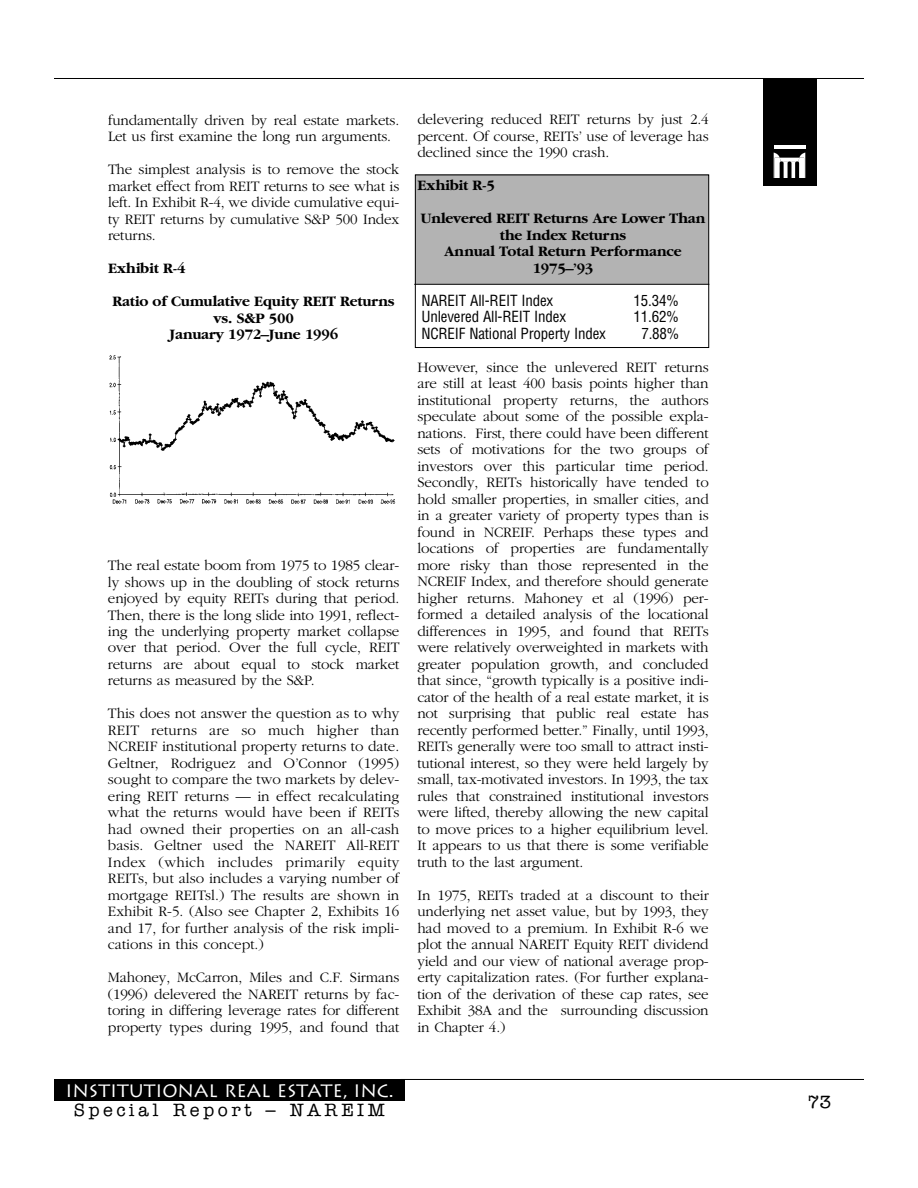
<style>
.page{position:relative;width:918px;height:1188px;background:#fff}
.page>*{position:absolute;margin:0;border:0;box-sizing:border-box;transform-origin:0 0}
.t1{font:18px "Lithos";color:#fff}
.t2{font:500 18px "American Typewriter";letter-spacing:.2em;color:#000}
.t3{font:300 15px/16.5px "Garamond";letter-spacing:-.01em;color:#000;text-align:justify}
.t4{font:700 15px/16.5px "Garamond";letter-spacing:-.01em;color:#000;text-align:center}
.t5{font:condensed 15px "Helvetica";letter-spacing:-.01em;color:#000}
</style>
<div class="page">
<div style="left:415px;top:174px;width:293px;height:110px;background:#b3b3b3"></div>
<div style="left:415px;top:175px;width:294px;height:173px;border:1px solid #000"></div>
<div style="left:54px;top:1079px;width:351px;height:23px;background:#000"></div>
<hr style="left:400px;top:1079px;width:464px;height:1px;background:#000">
<hr style="left:54px;top:78px;width:810px;height:1px;background:#000">
<div style="left:763px;top:78px;width:54px;height:108px;background:#000"></div>
<svg style="left:773px;top:145px;width:33px;height:33px"></svg>
<img style="left:109px;top:355px;width:287px;height:149px">
<hr style="left:414px;top:284px;width:295px;height:1px;background:#000">
<p class="t3" style="left:108px;top:113px;width:293px">fundamentally driven by real estate markets.<br>Let us first examine the long run arguments.</p>
<p class="t3" style="left:108px;top:162px;width:293px">The simplest analysis is to remove the stock market effect from REIT returns to see what is left. In Exhibit R-4, we divide cumulative equi&shy;ty REIT returns by cumulative S&amp;P 500 Index returns.</p>
<p class="t4" style="left:108px;top:261px;width:79px">Exhibit R-4</p>
<p class="t4" style="left:112px;top:294px;width:284px">Ratio of Cumulative Equity REIT Returns vs. S&amp;P 500<br>January 1972–June 1996</p>
<p class="t3" style="left:108px;top:558px;width:293px">The real estate boom from 1975 to 1985 clear&shy;ly shows up in the doubling of stock returns enjoyed by equity REITs during that period.<br>Then, there is the long slide into 1991, reflect&shy;ing the underlying property market collapse over that period. Over the full cycle, REIT returns are about equal to stock market returns as measured by the S&amp;P.</p>
<p class="t3" style="left:108px;top:707px;width:293px">This does not answer the question as to why REIT returns are so much higher than NCREIF institutional property returns to date.<br>Geltner, Rodriguez and O’Connor (1995) sought to compare the two markets by delev&shy;ering REIT returns — in effect recalculating what the returns would have been if REITs had owned their properties on an all-cash basis. Geltner used the NAREIT All-REIT Index (which includes primarily equity REITs, but also includes a varying number of mortgage REITsl.) The results are shown in Exhibit R-5. (Also see Chapter 2, Exhibits 16 and 17, for further analysis of the risk impli&shy;cations in this concept.)</p>
<p class="t3" style="left:108px;top:971px;width:293px">Mahoney, McCarron, Miles and C.F. Sirmans (1996) delevered the NAREIT returns by fac&shy;toring in differing leverage rates for different property types during 1995, and found that</p>
<p class="t3" style="left:417px;top:113px;width:293px">delevering reduced REIT returns by just 2.4 percent. Of course, REITs’ use of leverage has declined since the 1990 crash.</p>
<p class="t4" style="left:417px;top:179px;width:79px">Exhibit R-5</p>
<p class="t4" style="left:421px;top:212px;width:286px">Unlevered REIT Returns Are Lower Than the Index Returns<br>Annual Total Return Performance<br>1975–’93</p>
<p class="t5" style="left:421px;top:295px;width:133px">NAREIT All-REIT Index</p>
<p class="t5" style="left:633px;top:295px;width:47px">15.34%</p>
<p class="t5" style="left:421px;top:311px;width:146px">Unlevered All-REIT Index</p>
<p class="t5" style="left:633px;top:311px;width:47px">11.62%</p>
<p class="t5" style="left:421px;top:328px;width:186px">NCREIF National Property Index</p>
<p class="t5" style="left:641px;top:328px;width:40px">7.88%</p>
<p class="t3" style="left:417px;top:360px;width:293px">However, since the unlevered REIT returns are still at least 400 basis points higher than institutional property returns, the authors speculate about some of the possible expla&shy;nations. First, there could have been different sets of motivations for the two groups of investors over this particular time period.<br>Secondly, REITs historically have tended to hold smaller properties, in smaller cities, and in a greater variety of property types than is found in NCREIF. Perhaps these types and locations of properties are fundamentally more risky than those represented in the NCREIF Index, and therefore should generate higher returns. Mahoney et al (1996) per&shy;formed a detailed analysis of the locational differences in 1995, and found that REITs were relatively overweighted in markets with greater population growth, and concluded that since, “growth typically is a positive indi&shy;cator of the health of a real estate market, it is not surprising that public real estate has recently performed better.” Finally, until 1993, REITs generally were too small to attract insti&shy;tutional interest, so they were held largely by small, tax-motivated investors. In 1993, the tax rules that constrained institutional investors were lifted, thereby allowing the new capital to move prices to a higher equilibrium level.<br>It appears to us that there is some verifiable truth to the last argument.</p>
<p class="t3" style="left:417px;top:888px;width:293px">In 1975, REITs traded at a discount to their underlying net asset value, but by 1993, they had moved to a premium. In Exhibit R-6 we plot the annual NAREIT Equity REIT dividend yield and our view of national average prop&shy;erty capitalization rates. (For further explana&shy;tion of the derivation of these cap rates, see Exhibit 38A and the surrounding discussion in Chapter 4.)</p>
<p class="t1" style="left:65px;top:1080px;width:330px">INSTITUTIONAL REAL ESTATE, INC.</p>
<p class="t2" style="left:74px;top:1104px;width:312px">Special Report – NAREIM</p>
<p class="t2" style="left:808px;top:1095px;width:25px">73</p>
</div>
